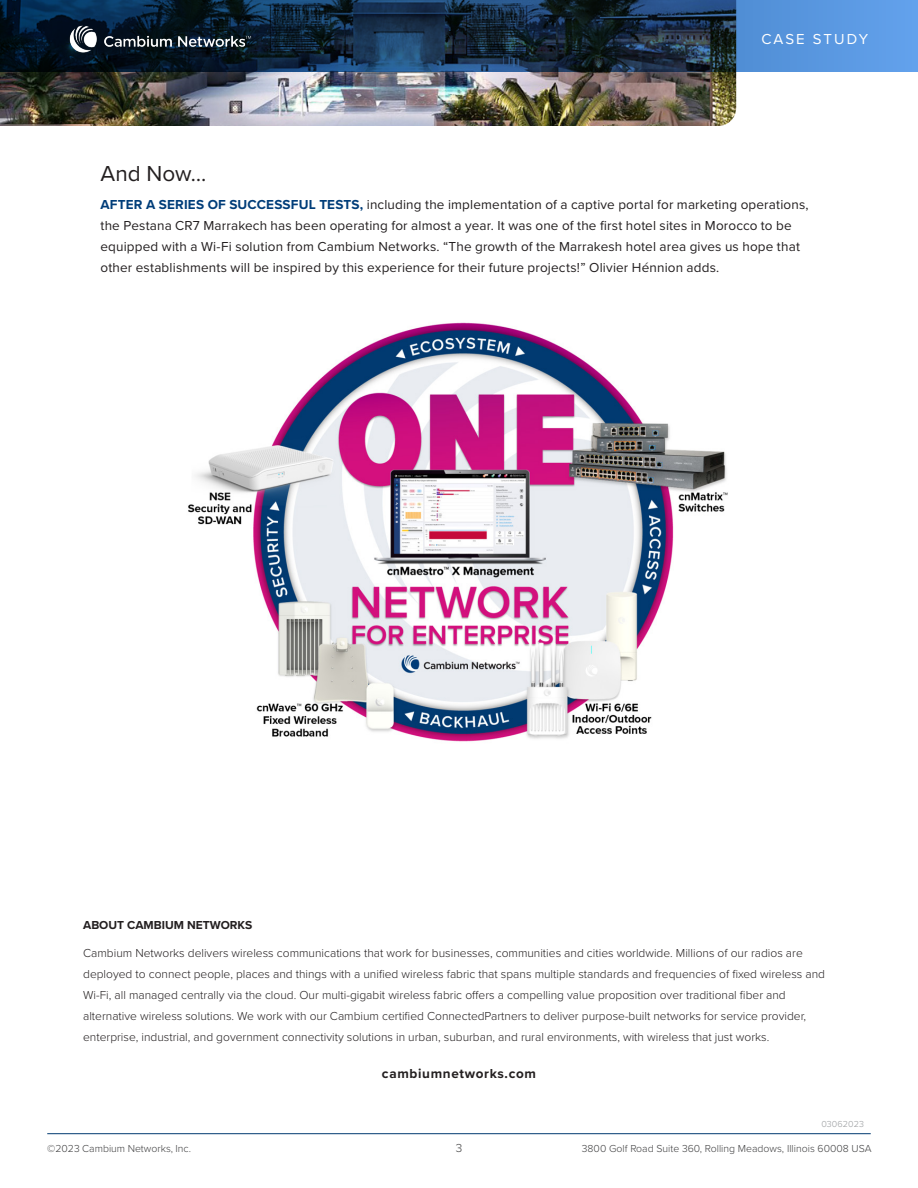
<style>
.page{position:relative;width:918px;height:1188px;background:#fff}
.page>*{position:absolute;margin:0;border:0;box-sizing:border-box;transform-origin:0 0}
.Body_Copy{font:22.5px "Proxima Nova";color:#231f20}
.t1{font:15px "Proxima Nova";letter-spacing:.135em;color:#fff}
.Body_Copy-2{font:13.5px/21px "Proxima Nova";letter-spacing:.01em;color:#231f20}
.t2{font:700 13.5px "Proxima Nova";letter-spacing:.05em;color:#231f20}
.t3{font:300 12px/21px "Proxima Nova";color:#231f20}
.t4{font:700 12px "Proxima Nova";color:#231f20}
.t5{font:300 12px "Proxima Nova";color:#3e3e3f}
.t6{font:300 10.5px "Proxima Nova";color:#3e3e3f}
.t7{font:300 9px "Proxima Nova";letter-spacing:.01em;color:#97999c}
.s1{font-weight:700;color:#003d79}
</style>
<div class="page">
<img style="left:0;top:72px;width:736px;height:54px">
<svg style="left:0;top:0;width:918px;height:72px"></svg>
<hr style="left:47px;top:1133px;width:824px;height:1px;background:#003a70">
<img style="left:48px;top:4px;width:218px;height:70px">
<img style="left:188px;top:322px;width:540px;height:420px">
<p class="t1" style="left:761px;top:27px;width:108px">CASE STUDY</p>
<p class="Body_Copy" style="left:100px;top:157px;width:107px">And Now…</p>
<p class="Body_Copy-2" style="left:100px;top:193px;width:710px"><span class="s1">AFTER A SERIES OF SUCCESSFUL TESTS,</span> including the implementation of a captive portal for marketing operations, the Pestana CR7 Marrakech has been operating for almost a year. It was one of the first hotel sites in Morocco to be equipped with a Wi-Fi solution from Cambium Networks. “The growth of the Marrakesh hotel area gives us hope that other establishments will be inspired by this experience for their future projects!” Olivier Hénnion adds.</p>
<p class="t4" style="left:83px;top:916px;width:171px">ABOUT CAMBIUM NETWORKS</p>
<p class="t3" style="left:83px;top:942px;width:743px">Cambium Networks delivers wireless communications that work for businesses, communities and cities worldwide. Millions of our radios are deployed to connect people, places and things with a unified wireless fabric that spans multiple standards and frequencies of fixed wireless and Wi-Fi, all managed centrally via the cloud. Our multi-gigabit wireless fabric offers a compelling value proposition over traditional fiber and alternative wireless solutions. We work with our Cambium certified ConnectedPartners to deliver purpose-built networks for service provider, enterprise, industrial, and government connectivity solutions in urban, suburban, and rural environments, with wireless that just works.</p>
<p class="t2" style="left:382px;top:1063px;width:156px">cambiumnetworks.com</p>
<p class="t6" style="left:47px;top:1140px;width:145px">©2023 Cambium Networks, Inc.</p>
<p class="t5" style="left:456px;top:1139px;width:8px">3</p>
<p class="t7" style="left:821px;top:1117px;width:44px">03062023</p>
<p class="t6" style="left:582px;top:1140px;width:291px">3800 Golf Road Suite 360, Rolling Meadows, Illinois 60008 USA</p>
</div>
